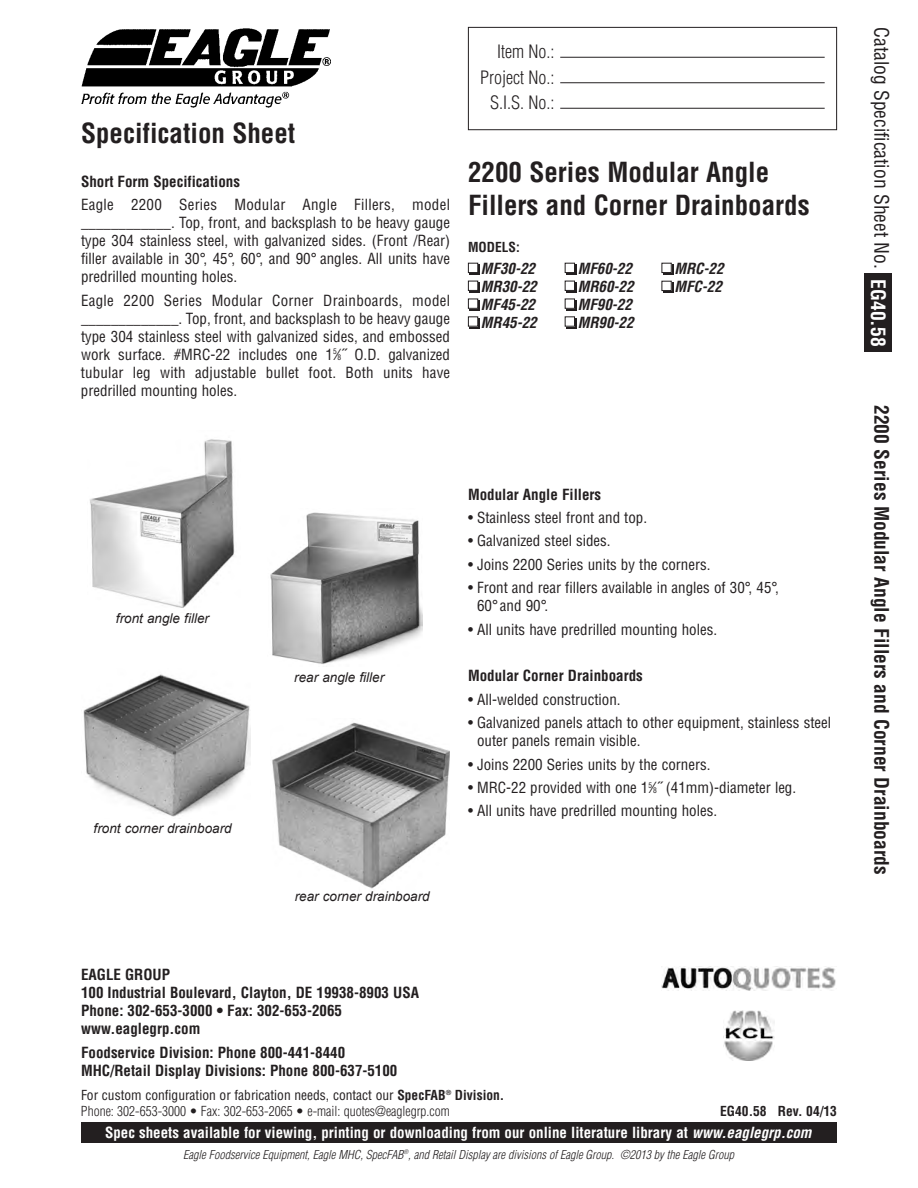
<style>
.page{position:relative;width:918px;height:1188px;background:#fff}
.page>*{position:absolute;margin:0;border:0;box-sizing:border-box;transform-origin:0 0}
.t1{font:700 condensed 27px/32.4px "Helvetica";color:#231f20}
.t2{font:700 condensed 19.5px "Helvetica";color:#231f20}
.t3{font:condensed 19.5px "Helvetica";color:#231f20}
.t4{font:300 condensed 18px/25.5px "Helvetica";color:#231f20;text-align:right}
.t5{font:condensed 15px/18px "Helvetica";color:#231f20;text-align:justify}
.t6{font:700 condensed 15px/18px "Helvetica";color:#231f20}
.t7{font:700 condensed 15px "Helvetica";color:#fff}
.t8{font:italic 700 condensed 15px/18px "Helvetica";color:#231f20;text-align:justify}
.t9{font:300 condensed 13.5px/16.2px "Helvetica";color:#231f20}
.t10{font:italic 13.5px "Arial";color:#231f20}
.t11{font:700 condensed 13.5px "Helvetica";color:#231f20}
.t12{font:italic 300 condensed 12px "Helvetica";color:#231f20}
.s1{font-size:7.5px}
.s2{font-weight:400}
.s3{font-weight:700}
.s4{font-style:italic}
.s5{font-weight:700;color:#fff}
</style>
<div class="page">
<div style="left:864px;top:274px;width:28px;height:78px;background:#231f20"></div>
<div style="left:468px;top:27px;width:369px;height:103px;border:1px solid #231f20"></div>
<hr style="left:560px;top:82px;width:265px;height:1px;background:#231f20">
<hr style="left:560px;top:57px;width:265px;height:1px;background:#231f20">
<hr style="left:560px;top:108px;width:265px;height:1px;background:#231f20">
<img style="left:81px;top:28px;width:250px;height:79px">
<div style="left:81px;top:1122px;width:756px;height:21px;background:#231f20"></div>
<img style="left:724px;top:1011px;width:51px;height:49px">
<div style="left:470px;top:264px;width:10px;height:10px;background:#231f20"></div>
<div style="left:468px;top:263px;width:10px;height:10px;background:#fff"></div>
<div style="left:468px;top:263px;width:10px;height:10px;border:1px solid #231f20"></div>
<div style="left:470px;top:282px;width:10px;height:10px;background:#231f20"></div>
<div style="left:468px;top:281px;width:10px;height:9px;background:#fff"></div>
<div style="left:468px;top:281px;width:10px;height:10px;border:1px solid #231f20"></div>
<div style="left:566px;top:264px;width:10px;height:10px;background:#231f20"></div>
<div style="left:565px;top:263px;width:10px;height:10px;background:#fff"></div>
<div style="left:565px;top:263px;width:10px;height:10px;border:1px solid #231f20"></div>
<div style="left:566px;top:282px;width:10px;height:10px;background:#231f20"></div>
<div style="left:565px;top:281px;width:10px;height:9px;background:#fff"></div>
<div style="left:565px;top:281px;width:10px;height:10px;border:1px solid #231f20"></div>
<div style="left:470px;top:300px;width:10px;height:10px;background:#231f20"></div>
<div style="left:468px;top:299px;width:10px;height:9px;background:#fff"></div>
<div style="left:468px;top:299px;width:10px;height:10px;border:1px solid #231f20"></div>
<div style="left:470px;top:318px;width:10px;height:10px;background:#231f20"></div>
<div style="left:468px;top:317px;width:10px;height:9px;background:#fff"></div>
<div style="left:468px;top:316px;width:10px;height:11px;border:1px solid #231f20"></div>
<div style="left:566px;top:300px;width:10px;height:10px;background:#231f20"></div>
<div style="left:565px;top:299px;width:10px;height:9px;background:#fff"></div>
<div style="left:565px;top:299px;width:10px;height:10px;border:1px solid #231f20"></div>
<div style="left:566px;top:318px;width:10px;height:10px;background:#231f20"></div>
<div style="left:565px;top:317px;width:10px;height:9px;background:#fff"></div>
<div style="left:565px;top:316px;width:10px;height:11px;border:1px solid #231f20"></div>
<div style="left:663px;top:264px;width:10px;height:10px;background:#231f20"></div>
<div style="left:662px;top:263px;width:9px;height:10px;background:#fff"></div>
<div style="left:662px;top:263px;width:10px;height:10px;border:1px solid #231f20"></div>
<div style="left:663px;top:282px;width:10px;height:10px;background:#231f20"></div>
<div style="left:662px;top:281px;width:9px;height:10px;background:#fff"></div>
<div style="left:662px;top:281px;width:10px;height:10px;border:1px solid #231f20"></div>
<img style="left:90px;top:439px;width:145px;height:169px">
<img style="left:272px;top:722px;width:178px;height:167px">
<img style="left:270px;top:512px;width:153px;height:152px">
<img style="left:83px;top:674px;width:167px;height:143px">
<img style="left:662px;top:967px;width:174px;height:23px">
<h1 class="t1" style="left:81px;top:117px;width:216px">Specification Sheet</h1>
<p class="t6" style="left:81px;top:172px;width:161px">Short Form Specifications</p>
<p class="t5" style="left:81px;top:195px;width:371px">Eagle 2200 Series Modular Angle Fillers, model ____________. Top, front, and backsplash to be heavy gauge type 304 stainless steel, with galvanized sides. (Front /Rear) filler available in 30°, 45°, 60°, and 90° angles. All units have predrilled mounting holes.</p>
<p class="t5" style="left:81px;top:291px;width:371px">Eagle 2200 Series Modular Corner Drainboards, model _____________. Top, front, and backsplash to be heavy gauge type 304 stainless steel with galvanized sides, and embossed work surface. #MRC-22 includes one 1<sup>5</sup>⁄<span class="s1">8</span>˝ O.D. galvanized tubular leg with adjustable bullet foot. Both units have predrilled mounting holes.</p>
<p class="t4" style="left:480px;top:39px;width:76px">Item No.:<br>Project No.:<br>S.I.S. No.:</p>
<h1 class="t1" style="left:468px;top:156px;width:343px">2200 Series Modular Angle<br>Fillers and Corner Drainboards</h1>
<p class="t11" style="left:468px;top:239px;width:53px">MODELS:</p>
<p class="t8" style="left:481px;top:259px;width:57px">MF30-22<br>MR30-22<br>MF45-22<br>MR45-22</p>
<p class="t8" style="left:578px;top:259px;width:57px">MF60-22<br>MR60-22<br>MF90-22<br>MR90-22</p>
<p class="t8" style="left:674px;top:259px;width:51px">MRC-22<br>MFC-22</p>
<p class="t10" style="left:116px;top:610px;width:95px">front angle filler</p>
<p class="t10" style="left:94px;top:820px;width:140px">front corner drainboard</p>
<p class="t10" style="left:294px;top:668px;width:92px">rear angle filler</p>
<p class="t10" style="left:295px;top:888px;width:137px">rear corner drainboard</p>
<p class="t6" style="left:81px;top:965px;width:340px">EAGLE GROUP<br>100 Industrial Boulevard, Clayton, DE 19938-8903 USA<br>Phone: 302-653-3000 • Fax: 302-653-2065 www.eaglegrp.com</p>
<p class="t6" style="left:81px;top:1044px;width:318px">Foodservice Division: Phone 800-441-8440<br>MHC/Retail Display Divisions: Phone 800-637-5100</p>
<p class="t6" style="left:468px;top:485px;width:135px">Modular Angle Fillers</p>
<p class="t5" style="left:468px;top:508px;width:181px">• Stainless steel front and top.</p>
<p class="t5" style="left:468px;top:532px;width:144px">• Galvanized steel sides.</p>
<p class="t5" style="left:468px;top:555px;width:244px">• Joins 2200 Series units by the corners.</p>
<p class="t5" style="left:477px;top:578px;width:303px;text-indent:-9px">• Front and rear fillers available in angles of 30°, 45°,<br>60° and 90°.</p>
<p class="t5" style="left:468px;top:620px;width:251px">• All units have predrilled mounting holes.</p>
<p class="t6" style="left:468px;top:667px;width:176px">Modular Corner Drainboards</p>
<p class="t5" style="left:468px;top:690px;width:154px">• All-welded construction.</p>
<p class="t5" style="left:477px;top:713px;width:356px;text-indent:-9px">• Galvanized panels attach to other equipment, stainless steel outer panels remain visible.</p>
<p class="t5" style="left:468px;top:755px;width:244px">• Joins 2200 Series units by the corners.</p>
<p class="t5" style="left:468px;top:778px;width:330px">• MRC-22 provided with one 1<sup>5</sup>⁄<span class="s1">8</span>˝ (41mm)-diameter leg.</p>
<p class="t5" style="left:468px;top:802px;width:251px">• All units have predrilled mounting holes.</p>
<p class="t9" style="left:81px;top:1087px;width:425px"><span class="s2">For custom configuration or fabrication needs, contact our</span> <span class="s3">SpecFAB</span><sup>®</sup> <span class="s3">Division.<br></span>Phone: 302-653-3000 • Fax: 302-653-2065 • e-mail: quotes@eaglegrp.com</p>
<p class="t11" style="left:720px;top:1103px;width:118px">EG40.58 Rev. 04/13</p>
<p class="t7" style="left:105px;top:1123px;width:708px">Spec sheets available for viewing, printing or downloading from our online literature library at <span class="s4">www.eaglegrp.com</span></p>
<p class="t12" style="left:183px;top:1147px;width:552px">Eagle Foodservice Equipment, Eagle MHC, SpecFAB<sup>®</sup>, and Retail Display are divisions of Eagle Group. ©2013 by the Eagle Group</p>
<h2 class="t3" style="left:894px;top:27px;width:321px;rotate:90deg">Catalog Specification Sheet No. <span class="s5">EG40.58</span></h2>
<h2 class="t2" style="left:893px;top:405px;width:471px;rotate:90deg">2200 Series Modular Angle Fillers and Corner Drainboards</h2>
</div>
